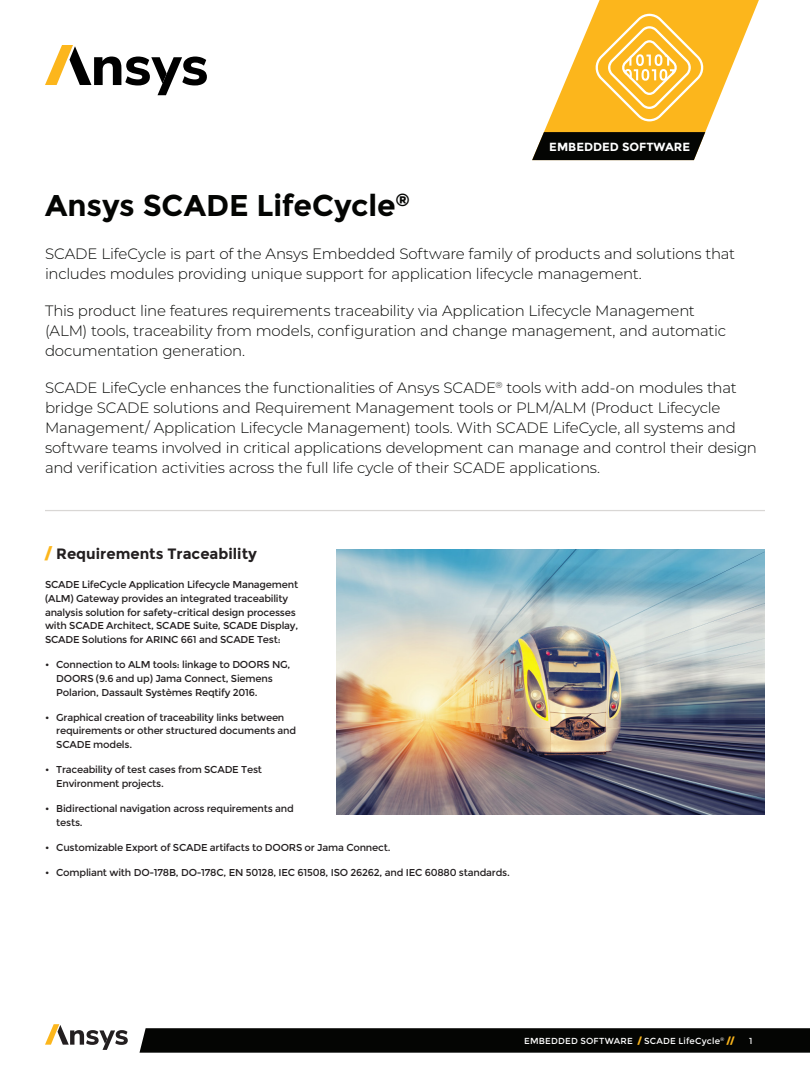
<style>
.page{position:relative;width:810px;height:1080px;background:#fff}
.page>*{position:absolute;margin:0;border:0;box-sizing:border-box;transform-origin:0 0}
.t1{font:700 30px "Montserrat";letter-spacing:-.005em;color:#040503}
.t2{font:300 15px/20px "Montserrat";letter-spacing:-.015em;color:#040503}
.t3{font:700 15px "Montserrat";color:#231f20}
.t4{font:700 11.75px "Montserrat";color:#fff}
.t5{font:10px/13.8px "Montserrat";letter-spacing:-.02em;color:#231f20}
.t6{font:8.75px "Montserrat";letter-spacing:.02em;color:#fff}
.s1{font-weight:900;color:#fcb61c}
</style>
<div class="page">
<svg style="left:140px;top:1028px;width:670px;height:25px;background:#0a0b09"></svg>
<svg style="left:45px;top:1024px;width:83px;height:26px"></svg>
<svg style="left:45px;top:45px;width:162px;height:50px"></svg>
<svg style="left:544px;top:0;width:215px;height:133px;fill:#fcb61c"></svg>
<svg style="left:532px;top:132px;width:173px;height:28px;background:#151513"></svg>
<svg style="left:596px;top:14px;width:107px;height:107px;background:#fcc243"></svg>
<hr style="left:45px;top:510px;width:720px;height:1px;background:#d9d7d5">
<img style="left:337px;top:549px;width:428px;height:266px">
<h1 class="t1" style="left:45px;top:188px;width:366px">Ansys SCADE LifeCycle<sup>®</sup></h1>
<p class="t4" style="left:549px;top:139px;width:142px">EMBEDDED SOFTWARE</p>
<p class="t2" style="left:45px;top:243px;width:692px">SCADE LifeCycle is part of the Ansys Embedded Software family of products and solutions that includes modules providing unique support for application lifecycle management.</p>
<p class="t2" style="left:45px;top:300px;width:683px">This product line features requirements traceability via Application Lifecycle Management (ALM) tools, traceability from models, configuration and change management, and automatic documentation generation.</p>
<p class="t2" style="left:45px;top:377px;width:714px">SCADE LifeCycle enhances the functionalities of Ansys SCADE<sup>®</sup> tools with add-on modules that bridge SCADE solutions and Requirement Management tools or PLM/ALM (Product Lifecycle Management/ Application Lifecycle Management) tools. With SCADE LifeCycle, all systems and software teams involved in critical applications development can manage and control their design and verification activities across the full life cycle of their SCADE applications.</p>
<p class="t3" style="left:45px;top:545px;width:214px"><span class="s1">/</span> Requirements Traceability</p>
<p class="t5" style="left:45px;top:578px;width:255px">SCADE LifeCycle Application Lifecycle Management (ALM) Gateway provides an integrated traceability analysis solution for safety-critical design processes with SCADE Architect, SCADE Suite, SCADE Display, SCADE Solutions for ARINC 661 and SCADE Test:</p>
<p class="t5" style="left:56px;top:658px;width:236px;text-indent:-11px">• Connection to ALM tools: linkage to DOORS NG,<br>DOORS (9.6 and up) Jama Connect, Siemens<br>Polarion, Dassault Systèmes Reqtify 2016.</p>
<p class="t5" style="left:56px;top:710px;width:241px;text-indent:-11px">• Graphical creation of traceability links between requirements or other structured documents and<br>SCADE models.</p>
<p class="t5" style="left:56px;top:763px;width:207px;text-indent:-11px">• Traceability of test cases from SCADE Test<br>Environment projects.</p>
<p class="t5" style="left:56px;top:802px;width:239px;text-indent:-11px">• Bidirectional navigation across requirements and tests.</p>
<p class="t5" style="left:45px;top:840px;width:347px">• Customizable Export of SCADE artifacts to DOORS or Jama Connect.</p>
<p class="t5" style="left:45px;top:865px;width:466px">• Compliant with DO-178B, DO-178C, EN 50128, IEC 61508, ISO 26262, and IEC 60880 standards.</p>
<p class="t6" style="left:524px;top:1036px;width:212px">EMBEDDED SOFTWARE <span class="s1">/</span> SCADE LifeCycle<sup>®</sup> <span class="s1">//</span></p>
<p class="t6" style="left:749px;top:1036px;width:5px">1</p>
</div>
